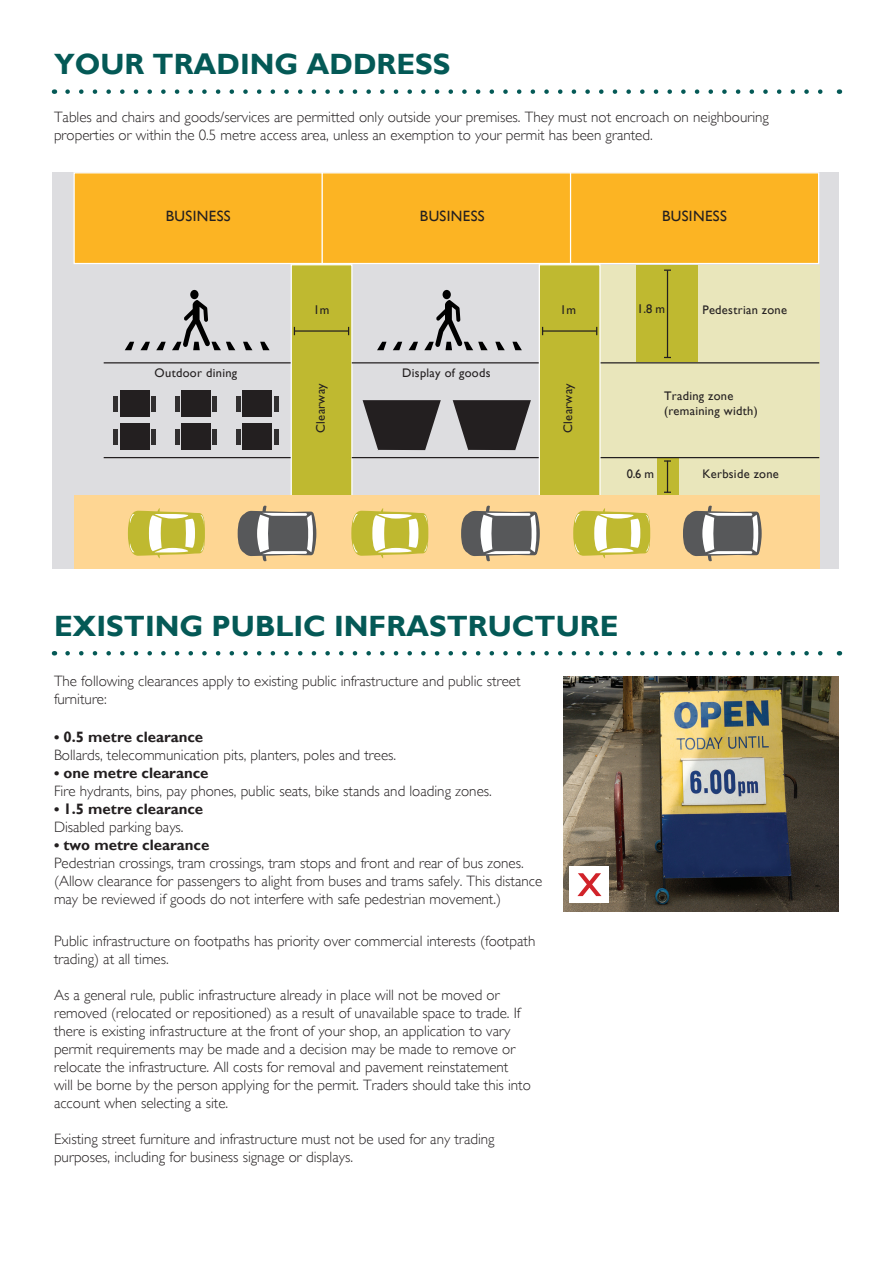
<style>
.page{position:relative;width:893px;height:1263px;background:#fff}
.page>*{position:absolute;margin:0;border:0;box-sizing:border-box;transform-origin:0 0}
.t1{font:700 29.4px "Gill Sans";color:#045956}
.t2{font:300 15px/18px "Gill Sans";color:#231f20}
.t3{font:700 15px "Gill Sans";color:#231f20}
.t4{font:14.85px "Gill Sans";letter-spacing:.025em;color:#231f20}
.t5{font:12.45px/14.9px "Gill Sans";letter-spacing:.025em;color:#231f20}
</style>
<div class="page">
<div style="left:52px;top:172px;width:787px;height:397px;background:#dddde0"></div>
<div style="left:589px;top:265px;width:230px;height:232px;background:#e9e6bb"></div>
<div style="left:73px;top:172px;width:250px;height:92px;background:#fcb423;border:1px solid #fff"></div>
<div style="left:570px;top:172px;width:249px;height:92px;background:#fcb423;border:1px solid #fff"></div>
<div style="left:322px;top:172px;width:249px;height:92px;background:#fcb423;border:1px solid #fff"></div>
<div style="left:291px;top:264px;width:61px;height:234px;background:#bfb930;border:1px solid #fff"></div>
<div style="left:539px;top:264px;width:62px;height:234px;background:#bfb930;border:1px solid #fff"></div>
<div style="left:636px;top:266px;width:61px;height:96px;background:#bfb930"></div>
<div style="left:657px;top:458px;width:21px;height:37px;background:#bfb930"></div>
<div style="left:74px;top:495px;width:745px;height:74px;background:#fed693"></div>
<hr style="left:352px;top:362px;width:187px;height:1px;background:#231f20">
<hr style="left:104px;top:362px;width:187px;height:1px;background:#231f20">
<hr style="left:352px;top:457px;width:187px;height:1px;background:#231f20">
<hr style="left:104px;top:457px;width:187px;height:1px;background:#231f20">
<hr style="left:601px;top:457px;width:218px;height:1px;background:#231f20">
<hr style="left:601px;top:362px;width:218px;height:1px;background:#231f20">
<hr style="left:667px;top:270px;width:1px;height:87px;background:#231f20">
<hr style="left:667px;top:461px;width:1px;height:31px;background:#231f20">
<svg style="left:664px;top:460px;width:7px;height:2px"></svg>
<hr style="left:542px;top:330px;width:55px;height:2px;background:#231f20">
<hr style="left:294px;top:330px;width:55px;height:2px;background:#231f20">
<div style="left:190px;top:290px;width:9px;height:9px;background:#000;border-radius:50%"></div>
<svg style="left:156px;top:342px;width:10px;height:8px"></svg>
<svg style="left:140px;top:342px;width:10px;height:8px"></svg>
<svg style="left:125px;top:342px;width:9px;height:8px"></svg>
<svg style="left:172px;top:300px;width:63px;height:50px"></svg>
<svg style="left:243px;top:342px;width:9px;height:8px"></svg>
<svg style="left:260px;top:342px;width:10px;height:8px"></svg>
<div style="left:443px;top:290px;width:8px;height:9px;background:#000;border-radius:50%"></div>
<svg style="left:409px;top:342px;width:9px;height:8px"></svg>
<svg style="left:393px;top:342px;width:9px;height:8px"></svg>
<svg style="left:377px;top:342px;width:9px;height:8px"></svg>
<svg style="left:424px;top:300px;width:64px;height:50px"></svg>
<svg style="left:495px;top:342px;width:10px;height:8px"></svg>
<svg style="left:512px;top:342px;width:10px;height:8px"></svg>
<div style="left:120px;top:390px;width:29px;height:27px;background:#231f20"></div>
<div style="left:120px;top:423px;width:29px;height:27px;background:#231f20"></div>
<div style="left:181px;top:390px;width:30px;height:27px;background:#231f20"></div>
<div style="left:181px;top:423px;width:30px;height:27px;background:#231f20"></div>
<div style="left:243px;top:390px;width:29px;height:27px;background:#231f20"></div>
<div style="left:243px;top:423px;width:29px;height:27px;background:#231f20"></div>
<svg style="left:274px;top:396px;width:4px;height:15px"></svg>
<svg style="left:274px;top:429px;width:4px;height:16px"></svg>
<svg style="left:212px;top:396px;width:5px;height:15px"></svg>
<svg style="left:212px;top:429px;width:5px;height:16px"></svg>
<svg style="left:151px;top:396px;width:5px;height:15px"></svg>
<svg style="left:151px;top:429px;width:5px;height:16px"></svg>
<svg style="left:236px;top:396px;width:5px;height:15px"></svg>
<svg style="left:236px;top:429px;width:5px;height:16px"></svg>
<svg style="left:175px;top:396px;width:5px;height:15px"></svg>
<svg style="left:175px;top:429px;width:5px;height:16px"></svg>
<svg style="left:114px;top:396px;width:4px;height:15px"></svg>
<svg style="left:114px;top:429px;width:4px;height:16px"></svg>
<svg style="left:363px;top:400px;width:78px;height:50px"></svg>
<svg style="left:453px;top:400px;width:78px;height:50px"></svg>
<svg style="left:128px;top:508px;width:77px;height:50px"></svg>
<svg style="left:351px;top:508px;width:77px;height:50px"></svg>
<svg style="left:573px;top:508px;width:77px;height:50px"></svg>
<svg style="left:238px;top:505px;width:78px;height:56px"></svg>
<svg style="left:461px;top:505px;width:79px;height:56px"></svg>
<svg style="left:683px;top:505px;width:79px;height:56px"></svg>
<img style="left:563px;top:676px;width:276px;height:235px">
<div style="left:570px;top:866px;width:39px;height:37px;background:#fff"></div>
<svg style="left:577px;top:873px;width:24px;height:23px"></svg>
<svg style="left:68px;top:89px;width:755px;height:5px"></svg>
<svg style="left:68px;top:651px;width:755px;height:4px"></svg>
<p class="t1" style="left:54px;top:47px;width:398px">YOUR TRADING ADDRESS</p>
<p class="t2" style="left:54px;top:108px;width:716px">Tables and chairs and goods/services are permitted only outside your premises. They must not encroach on neighbouring properties or within the 0.5 metre access area, unless an exemption to your permit has been granted.</p>
<p class="t4" style="left:166px;top:208px;width:66px">BUSINESS</p>
<p class="t5" style="left:313px;top:302px;width:18px">1m</p>
<p class="t4" style="left:420px;top:208px;width:66px">BUSINESS</p>
<p class="t4" style="left:662px;top:208px;width:66px">BUSINESS</p>
<p class="t5" style="left:560px;top:302px;width:18px">1m</p>
<p class="t5" style="left:637px;top:302px;width:29px">1.8 m</p>
<p class="t5" style="left:702px;top:302px;width:86px">Pedestrian zone</p>
<p class="t5" style="left:155px;top:366px;width:84px">Outdoor dining</p>
<p class="t5" style="left:402px;top:366px;width:90px">Display of goods</p>
<p class="t5" style="left:313px;top:433px;width:51px;rotate:-90deg">Clearway</p>
<p class="t5" style="left:560px;top:433px;width:51px;rotate:-90deg">Clearway</p>
<p class="t5" style="left:664px;top:389px;width:95px">Trading zone (remaining width)</p>
<p class="t5" style="left:627px;top:467px;width:28px">0.6 m</p>
<p class="t5" style="left:702px;top:467px;width:78px">Kerbside zone</p>
<p class="t1" style="left:54px;top:608px;width:566px">EXISTING PUBLIC INFRASTRUCTURE</p>
<p class="t2" style="left:54px;top:672px;width:468px">The following clearances apply to existing public infrastructure and public street furniture:</p>
<p class="t3" style="left:54px;top:728px;width:151px">• 0.5 metre clearance</p>
<p class="t2" style="left:54px;top:746px;width:344px">Bollards, telecommunication pits, planters, poles and trees.</p>
<p class="t3" style="left:54px;top:764px;width:156px">• one metre clearance</p>
<p class="t2" style="left:54px;top:782px;width:439px">Fire hydrants, bins, pay phones, public seats, bike stands and loading zones.</p>
<p class="t3" style="left:54px;top:800px;width:151px">• 1.5 metre clearance</p>
<p class="t2" style="left:54px;top:818px;width:131px">Disabled parking bays.</p>
<p class="t3" style="left:54px;top:836px;width:157px">• two metre clearance</p>
<p class="t2" style="left:54px;top:854px;width:490px">Pedestrian crossings, tram crossings, tram stops and front and rear of bus zones. (Allow clearance for passengers to alight from buses and trams safely. This distance may be reviewed if goods do not interfere with safe pedestrian movement.)</p>
<p class="t2" style="left:54px;top:931px;width:483px">Public infrastructure on footpaths has priority over commercial interests (footpath trading) at all times.</p>
<p class="t2" style="left:54px;top:985px;width:478px">As a general rule, public infrastructure already in place will not be moved or removed (relocated or repositioned) as a result of unavailable space to trade. If there is existing infrastructure at the front of your shop, an application to vary permit requirements may be made and a decision may be made to remove or relocate the infrastructure. All costs for removal and pavement reinstatement will be borne by the person applying for the permit. Traders should take this into account when selecting a site.</p>
<p class="t2" style="left:54px;top:1129px;width:442px">Existing street furniture and infrastructure must not be used for any trading purposes, including for business signage or displays.</p>
</div>
